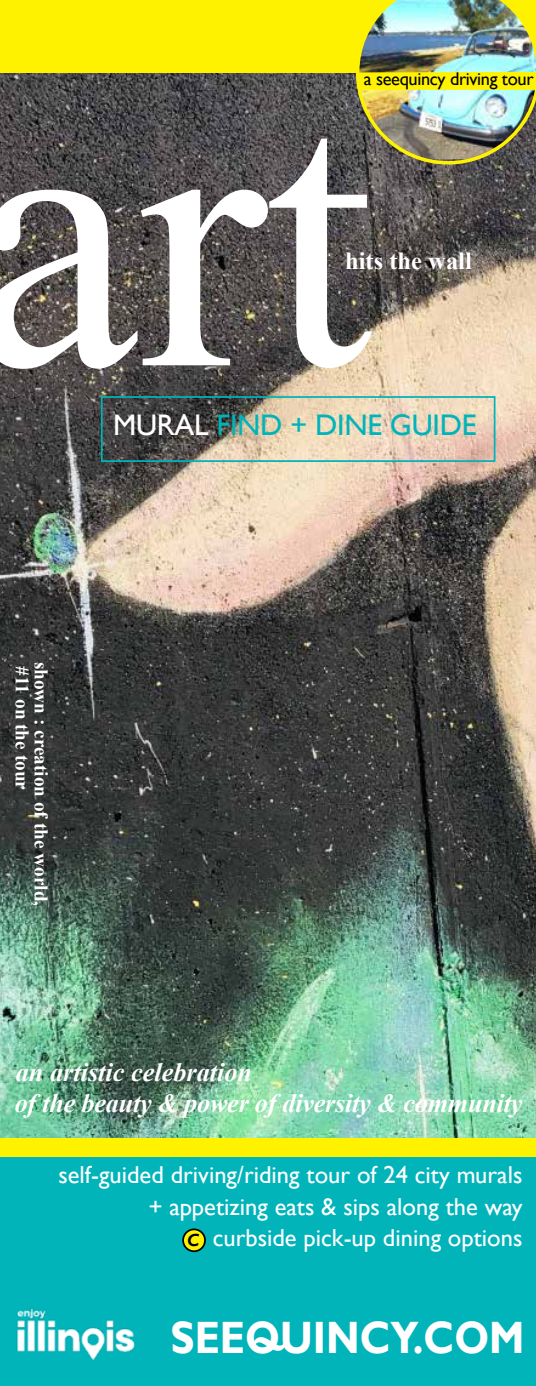
<style>
.page{position:relative;width:536px;height:1386px;background:#fff}
.page>*{position:absolute;margin:0;border:0;box-sizing:border-box;transform-origin:0 0}
.t1{font:381.5px "Times New Roman";color:#fff}
.t2{font:700 45.32px "Gill Sans";color:#fff;scale:.88 1}
.t3{font:29.75px "Gill Sans";letter-spacing:-.01em;color:#00b4ba}
.t4{font:italic 700 26.25px/31.5px "Times New Roman";letter-spacing:-.01em;color:#fff}
.t5{font:24.5px/31.5px "Gill Sans";color:#fff;text-align:right}
.t6{font:700 24.5px "Times New Roman";color:#fff}
.t7{font:700 19.25px "Times New Roman";color:#fff}
.t8{font:18.38px "Gill Sans";letter-spacing:-.02em;color:#000}
.t9{font:italic 700 17.5px "Gill Sans";color:#000}
.s1{color:#fff}
</style>
<div class="page">
<div style="left:0;top:0;width:536px;height:78px;background:#fff200"></div>
<div style="left:0;top:1148px;width:536px;height:238px;background:#00b4ba"></div>
<div style="left:0;top:1137px;width:536px;height:20px;background:#fff200"></div>
<img style="left:0;top:73px;width:536px;height:1064px">
<img style="left:16px;top:1308px;width:119px;height:53px">
<div style="left:101px;top:396px;width:394px;height:66px;border:2px solid #00b4ba"></div>
<div style="left:183px;top:1229px;width:22px;height:22px;background:#fff200;border-radius:50%"></div>
<div style="left:182px;top:1228px;width:24px;height:24px;border:2px solid #000;border-radius:50%"></div>
<img style="left:356px;top:0;width:180px;height:165px">
<p class="t8" style="left:364px;top:68px;width:171px">a seequincy driving tour</p>
<h1 class="t1" style="left:-31px;top:-31px;width:404px">art</h1>
<p class="t6" style="left:345px;top:243px;width:128px">hits the wall</p>
<p class="t3" style="left:113px;top:408px;width:365px"><span class="s1">MURAL</span> FIND + DINE GUIDE</p>
<p class="t7" style="left:36px;top:666px;width:125px;rotate:90deg">#11 on the tour</p>
<p class="t7" style="left:55px;top:662px;width:246px;rotate:90deg">shown : creation of the world,</p>
<p class="t4" style="left:15px;top:1055px;width:509px">an artistic celebration<br>of the beauty &amp; power of diversity &amp; community</p>
<p class="t5" style="left:58px;top:1160px;width:465px">self-guided driving/riding tour of 24 city murals + appetizing eats &amp; sips along the way curbside pick-up dining options</p>
<p class="t9" style="left:187px;top:1230px;width:14px">C</p>
<h2 class="t2" style="left:170px;top:1310px;width:403px">SEEOUINCY.COM</h2>
</div>
